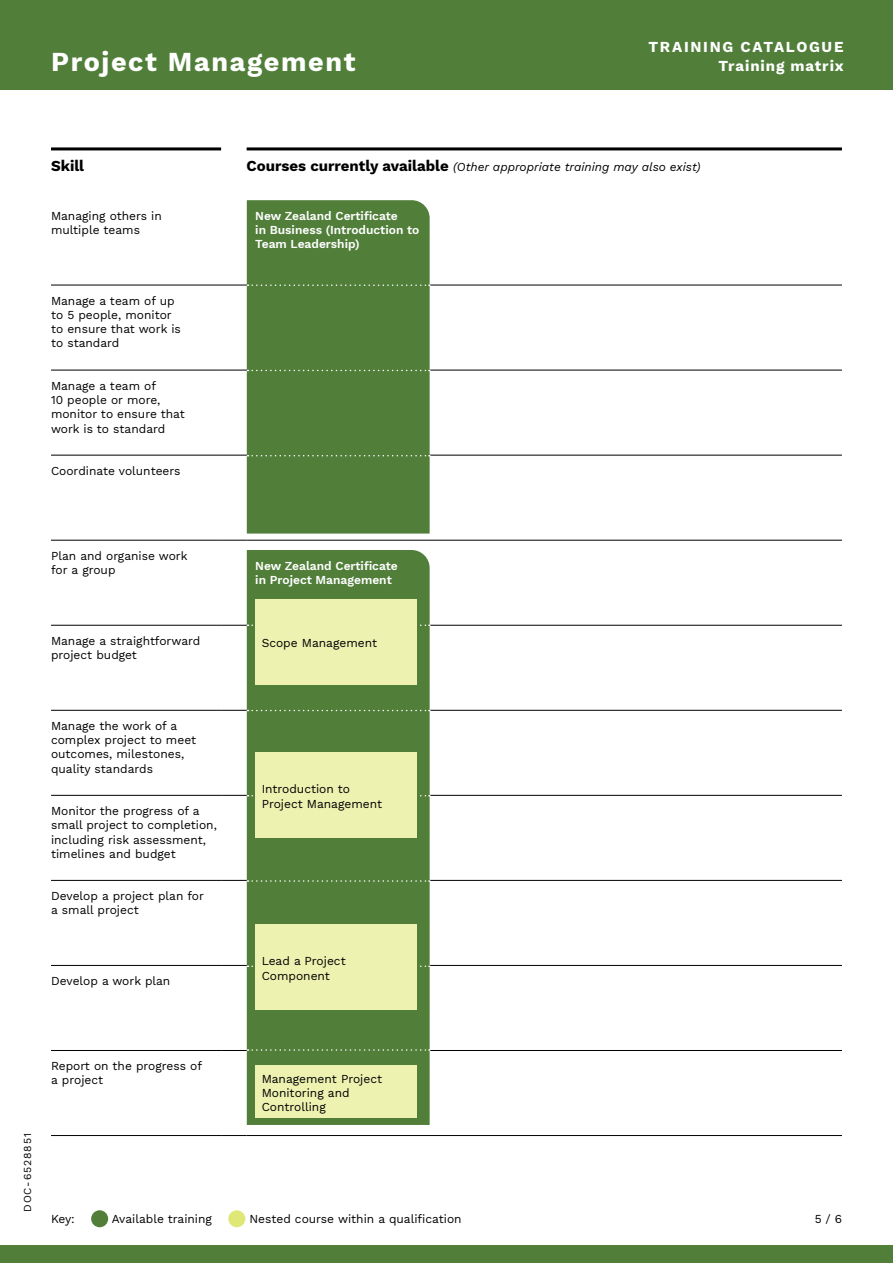
<style>
.page{position:relative;width:893px;height:1263px;background:#fff}
.page>*{position:absolute;margin:0;border:0;box-sizing:border-box;transform-origin:0 0}
.t1{font:700 27px "Work Sans";letter-spacing:.06em;color:#fff}
.t2{font:700 15px/19.5px "Work Sans";letter-spacing:.06em;color:#fff;text-align:right}
.t3{font:700 15px "Work Sans";color:#000}
.t4{font:12px/14.2px "Work Sans";color:#000}
.t5{font:600 12px/14.2px "Work Sans";color:#fff}
.t6{font:italic 12px "Work Sans";color:#000}
.t7{font:10.5px "Work Sans";letter-spacing:.085em;color:#000}
.s1{font-weight:700;font-style:normal;font-size:15px}
</style>
<div class="page">
<div style="left:0;top:1246px;width:893px;height:17px;background:#517f3a"></div>
<div style="left:0;top:0;width:893px;height:90px;background:#517f3a"></div>
<hr style="left:51px;top:147px;width:170px;height:3px;background:#000">
<hr style="left:247px;top:147px;width:595px;height:3px;background:#000">
<hr style="left:51px;top:285px;width:170px;height:1px;background:#000">
<hr style="left:247px;top:285px;width:595px;height:1px;background:#000">
<hr style="left:51px;top:370px;width:170px;height:1px;background:#000">
<hr style="left:247px;top:370px;width:595px;height:1px;background:#000">
<hr style="left:51px;top:455px;width:170px;height:1px;background:#000">
<hr style="left:247px;top:455px;width:595px;height:1px;background:#000">
<hr style="left:51px;top:540px;width:170px;height:1px;background:#000">
<svg style="left:221px;top:540px;width:26px;height:1px"></svg>
<hr style="left:247px;top:540px;width:595px;height:1px;background:#000">
<hr style="left:51px;top:625px;width:170px;height:1px;background:#000">
<hr style="left:247px;top:625px;width:595px;height:1px;background:#000">
<hr style="left:51px;top:710px;width:170px;height:1px;background:#000">
<hr style="left:247px;top:710px;width:595px;height:1px;background:#000">
<hr style="left:51px;top:795px;width:170px;height:1px;background:#000">
<hr style="left:247px;top:795px;width:595px;height:1px;background:#000">
<hr style="left:51px;top:880px;width:170px;height:1px;background:#000">
<hr style="left:247px;top:880px;width:595px;height:1px;background:#000">
<hr style="left:51px;top:965px;width:170px;height:1px;background:#000">
<hr style="left:247px;top:965px;width:595px;height:1px;background:#000">
<hr style="left:51px;top:1050px;width:170px;height:1px;background:#000">
<hr style="left:247px;top:1050px;width:595px;height:1px;background:#000">
<hr style="left:51px;top:1135px;width:170px;height:1px;background:#000">
<svg style="left:221px;top:1135px;width:26px;height:1px"></svg>
<hr style="left:247px;top:1135px;width:595px;height:1px;background:#000">
<div style="left:247px;top:200px;width:183px;height:334px;background:#517f3a"></div>
<div style="left:247px;top:550px;width:183px;height:575px;background:#517f3a"></div>
<svg style="left:221px;top:284px;width:209px;height:2px"></svg>
<svg style="left:221px;top:624px;width:209px;height:2px"></svg>
<svg style="left:221px;top:880px;width:209px;height:2px"></svg>
<svg style="left:221px;top:370px;width:209px;height:1px"></svg>
<svg style="left:221px;top:710px;width:209px;height:1px"></svg>
<svg style="left:221px;top:965px;width:209px;height:2px"></svg>
<svg style="left:221px;top:455px;width:209px;height:1px"></svg>
<svg style="left:221px;top:795px;width:209px;height:1px"></svg>
<svg style="left:221px;top:1049px;width:209px;height:2px"></svg>
<div style="left:255px;top:599px;width:162px;height:85px;background:#edf2b1"></div>
<div style="left:255px;top:752px;width:162px;height:85px;background:#edf2b1"></div>
<div style="left:255px;top:924px;width:162px;height:85px;background:#edf2b1"></div>
<div style="left:255px;top:1065px;width:162px;height:53px;background:#edf2b1"></div>
<div style="left:91px;top:1210px;width:17px;height:17px;background:#517f3a;border-radius:50%"></div>
<div style="left:228px;top:1210px;width:17px;height:17px;background:#dfe877;border-radius:50%"></div>
<h1 class="t1" style="left:51px;top:41px;width:306px">Project Management</h1>
<p class="t2" style="left:648px;top:36px;width:197px">TRAINING CATALOGUE<br>Training matrix</p>
<p class="t3" style="left:51px;top:155px;width:35px">Skill</p>
<p class="t6" style="left:247px;top:158px;width:456px"><span class="s1">Courses currently available</span> (Other appropriate training may also exist)</p>
<p class="t4" style="left:51px;top:208px;width:112px">Managing others in multiple teams</p>
<p class="t5" style="left:255px;top:208px;width:166px">New Zealand Certificate<br>in Business (Introduction to<br>Team Leadership)</p>
<p class="t4" style="left:51px;top:293px;width:131px">Manage a team of up to 5 people, monitor to ensure that work is to standard</p>
<p class="t4" style="left:51px;top:378px;width:135px">Manage a team of<br>10 people or more, monitor to ensure that work is to standard</p>
<p class="t4" style="left:51px;top:463px;width:131px">Coordinate volunteers</p>
<p class="t4" style="left:51px;top:548px;width:138px">Plan and organise work for a group</p>
<p class="t4" style="left:51px;top:633px;width:151px">Manage a straightforward project budget</p>
<p class="t4" style="left:51px;top:718px;width:147px">Manage the work of a complex project to meet outcomes, milestones, quality standards</p>
<p class="t4" style="left:51px;top:803px;width:167px">Monitor the progress of a small project to completion, including risk assessment, timelines and budget</p>
<p class="t4" style="left:51px;top:888px;width:154px">Develop a project plan for a small project</p>
<p class="t4" style="left:51px;top:973px;width:121px">Develop a work plan</p>
<p class="t5" style="left:255px;top:558px;width:144px">New Zealand Certificate in Project Management</p>
<p class="t4" style="left:262px;top:636px;width:117px">Scope Management</p>
<p class="t4" style="left:262px;top:782px;width:122px">Introduction to<br>Project Management</p>
<p class="t4" style="left:262px;top:954px;width:86px">Lead a Project<br>Component</p>
<p class="t7" style="left:19px;top:1212px;width:80px;rotate:-90deg">DOC-6528851</p>
<p class="t4" style="left:51px;top:1058px;width:153px">Report on the progress of a project</p>
<p class="t4" style="left:262px;top:1071px;width:122px">Management Project<br>Monitoring and<br>Controlling</p>
<p class="t4" style="left:51px;top:1211px;width:25px">Key:</p>
<p class="t4" style="left:112px;top:1211px;width:102px">Available training</p>
<p class="t4" style="left:249px;top:1211px;width:214px">Nested course within a qualification</p>
<p class="t4" style="left:815px;top:1211px;width:29px">5 / 6</p>
</div>
